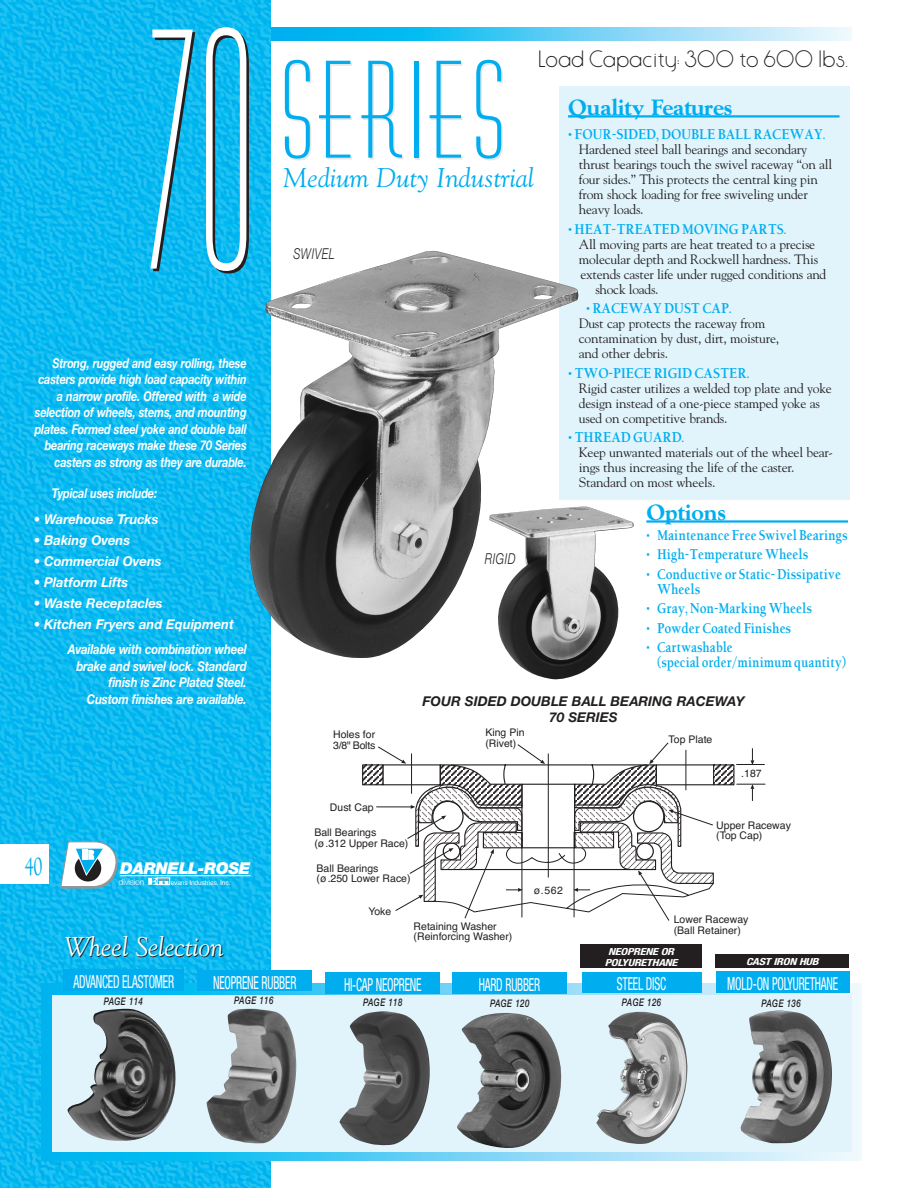
<style>
.page{position:relative;width:918px;height:1188px;background:#fff}
.page>*{position:absolute;margin:0;border:0;box-sizing:border-box;transform-origin:0 0}
.t1{font:332.85px "Huxley Vertical BT";color:#fff;scale:.66 1}
.t2{font:135px "Huxley Vertical BT";letter-spacing:.05em;color:#00aeef}
.t3{font:italic 27px "Goudy";color:#00aeef}
.t4{font:italic 27px "Goudy";letter-spacing:-.01em;color:#fff}
.t5{font:500 27px "Berkeley";color:#00aeef;scale:.65 1}
.t6{font:800 22.5px "Goudy";color:#00aeef}
.t7{font:21px "Aase Font";letter-spacing:-.015em;color:#231f20}
.for_Wheels{font:condensed 18px "Helvetica Neue LT Std";letter-spacing:-.02em;color:#fff;scale:.65 1}
.t8{font:italic 900 16.35px "Helvetica Neue";letter-spacing:-.025em;color:#fff}
.t9{font:italic 300 15px "Helvetica Neue LT Std";letter-spacing:.05em;color:#231f20;scale:.75 1}
.per_Sal{font:13.5px/15px "Goudy";letter-spacing:-.015em;color:#231f20}
.t10{font:italic 700 13.5px/16.5px "Helvetica Neue LT Std";letter-spacing:-.015em;color:#fff;text-align:right;scale:.81 1}
.per_Sal_2{font:700 13.5px/15px "Berkeley Oldstyle";letter-spacing:-.015em;color:#00aeef;scale:.85 1}
.t11{font:italic 700 13.5px/16.5px "Helvetica Neue LT Std";letter-spacing:-.015em;color:#fff;text-align:right;scale:.85 1}
.per_Sal_2-2{font:700 13.5px "Berkeley Oldstyle";letter-spacing:-.015em;color:#00aeef}
.t12{font:italic 700 13.5px "Helvetica Neue LT Std";letter-spacing:-.015em;color:#fff;scale:.96 1}
.per_Sal_2-3{font:700 13.5px/15px "Berkeley Oldstyle";letter-spacing:-.015em;color:#00aeef;scale:.83 1}
.t13{font:italic 700 13.5px "Helvetica Neue LT Std";color:#231f20}
.t14{font:10.5px/10.5px "Helvetica";color:#231f20}
.t15{font:italic 500 10.5px "Helvetica Neue LT Std";letter-spacing:.05em;color:#231f20;scale:.75 1}
.for_Wheels-2{font:italic 700 condensed 9.75px/10.5px "Helvetica Neue LT Std";letter-spacing:-.02em;color:#fff;text-align:center;scale:1.25 1}
.t16{font:300 8.7px "Helvetica Neue";letter-spacing:-.025em;color:#fff}
.t17{font:6.75px "Helvetica";letter-spacing:-.025em;color:#fff}
</style>
<div class="page">
<svg style="left:270px;top:27px;width:581px;height:13px;background:#63cff5"></svg>
<img style="left:0;top:0;width:270px;height:1188px">
<hr style="left:120px;top:875px;width:130px;height:1px;background:#fff">
<svg style="left:60px;top:841px;width:58px;height:48px"></svg>
<svg style="left:147px;top:878px;width:21px;height:7px"></svg>
<div style="left:157px;top:878px;width:13px;height:7px;border:1px solid #fff"></div>
<div style="left:0;top:844px;width:49px;height:40px;background:#fff"></div>
<svg style="left:42px;top:983px;width:820px;height:178px;background:#69d2f5"></svg>
<div style="left:52px;top:995px;width:800px;height:157px;background:#e1f4fc"></div>
<hr style="left:376px;top:807px;width:35px;height:1px;background:#231f20">
<svg style="left:714px;top:764px;width:20px;height:21px"></svg>
<svg style="left:362px;top:764px;width:15px;height:21px"></svg>
<svg style="left:737px;top:748px;width:27px;height:17px"></svg>
<svg style="left:737px;top:784px;width:28px;height:17px"></svg>
<svg style="left:377px;top:742px;width:337px;height:179px"></svg>
<img style="left:512px;top:507px;width:122px;height:173px">
<div style="left:559px;top:86px;width:291px;height:414px;background:#e1f4fc"></div>
<hr style="left:568px;top:115px;width:272px;height:3px;background:#00aeef">
<hr style="left:646px;top:520px;width:202px;height:3px;background:#00aeef">
<img style="left:250px;top:251px;width:329px;height:407px">
<div style="left:64px;top:969px;width:120px;height:21px;background:#00aeef"></div>
<img style="left:67px;top:1009px;width:109px;height:132px">
<div style="left:198px;top:970px;width:114px;height:21px;background:#00aeef"></div>
<img style="left:207px;top:1009px;width:89px;height:134px">
<div style="left:452px;top:972px;width:115px;height:22px;background:#00aeef"></div>
<div style="left:326px;top:972px;width:114px;height:21px;background:#00aeef"></div>
<img style="left:339px;top:1011px;width:91px;height:134px">
<img style="left:457px;top:1013px;width:105px;height:135px">
<div style="left:582px;top:972px;width:120px;height:21px;background:#00aeef"></div>
<img style="left:596px;top:1012px;width:91px;height:132px">
<div style="left:580px;top:945px;width:122px;height:23px;background:#231f20"></div>
<div style="left:715px;top:954px;width:134px;height:13px;background:#231f20"></div>
<div style="left:716px;top:972px;width:133px;height:21px;background:#00aeef"></div>
<img style="left:740px;top:1010px;width:92px;height:133px">
<p class="t1" style="left:143px;top:-25px;width:170px">70</p>
<p class="t10" style="left:35px;top:354px;width:263px">Strong, rugged and easy rolling, these casters provide high load capacity within a narrow profile. Offered with a wide selection of wheels, stems, and mounting plates. Formed steel yoke and double ball bearing raceways make these 70 Series casters as strong as they are durable.</p>
<p class="t10" style="left:52px;top:485px;width:131px">Typical uses include:</p>
<p class="t12" style="left:34px;top:511px;width:132px">• Warehouse Trucks</p>
<p class="t12" style="left:34px;top:532px;width:102px">• Baking Ovens</p>
<p class="t12" style="left:34px;top:553px;width:135px">• Commercial Ovens</p>
<p class="t12" style="left:34px;top:574px;width:100px">• Platform Lifts</p>
<p class="t12" style="left:34px;top:595px;width:136px">• Waste Receptacles</p>
<p class="t12" style="left:34px;top:616px;width:210px">• Kitchen Fryers and Equipment</p>
<p class="t11" style="left:68px;top:641px;width:212px">Available with combination wheel brake and swivel lock. Standard finish is Zinc Plated Steel.<br>Custom finishes are available.</p>
<h3 class="t5" style="left:25px;top:852px;width:29px">40</h3>
<p class="t8" style="left:120px;top:858px;width:132px">DARNELL-ROSE</p>
<p class="t16" style="left:119px;top:875px;width:27px">division</p>
<p class="t17" style="left:171px;top:877px;width:61px">evans Industries, Inc.</p>
<p class="t7" style="left:538px;top:47px;width:311px">Load Capacity: 300 to 600 lbs.</p>
<p class="t2" style="left:280px;top:38px;width:227px">SERIES</p>
<p class="t6" style="left:568px;top:94px;width:166px">Quality Features</p>
<p class="per_Sal_2-2" style="left:568px;top:126px;width:259px">• FOUR-SIDED, DOUBLE BALL RACEWAY.</p>
<p class="per_Sal" style="left:579px;top:142px;width:255px">Hardened steel ball bearings and secondary thrust bearings touch the swivel raceway “on all four sides.” This protects the central king pin from shock loading for free swiveling under heavy loads.</p>
<p class="per_Sal_2-2" style="left:568px;top:221px;width:220px">• HEAT-TREATED MOVING PARTS.</p>
<p class="per_Sal" style="left:579px;top:236px;width:238px">All moving parts are heat treated to a precise</p>
<p class="per_Sal" style="left:579px;top:251px;width:241px">molecular depth and Rockwell hardness. This</p>
<p class="per_Sal" style="left:580px;top:266px;width:248px">extends caster life under rugged conditions and</p>
<p class="per_Sal" style="left:595px;top:281px;width:65px">shock loads.</p>
<p class="per_Sal_2-2" style="left:586px;top:300px;width:147px">• RACEWAY DUST CAP.</p>
<p class="per_Sal" style="left:579px;top:316px;width:202px">Dust cap protects the raceway from contamination by dust, dirt, moisture, and other debris.</p>
<p class="per_Sal_2-2" style="left:568px;top:365px;width:183px">• TWO-PIECE RIGID CASTER.</p>
<p class="per_Sal" style="left:579px;top:380px;width:255px">Rigid caster utilizes a welded top plate and yoke design instead of a one-piece stamped yoke as used on competitive brands.</p>
<p class="per_Sal_2-2" style="left:568px;top:429px;width:118px">• THREAD GUARD.</p>
<p class="per_Sal" style="left:579px;top:445px;width:256px">Keep unwanted materials out of the wheel bear&shy;ings thus increasing the life of the caster.<br>Standard on most wheels.</p>
<p class="t6" style="left:646px;top:500px;width:82px">Options</p>
<p class="per_Sal_2" style="left:646px;top:528px;width:239px">• Maintenance Free Swivel Bearings</p>
<p class="per_Sal_2" style="left:646px;top:547px;width:192px">• High-Temperature Wheels</p>
<p class="per_Sal_2" style="left:657px;top:567px;width:218px;text-indent:-11px">• Conductive or Static- Dissipative<br>Wheels</p>
<p class="per_Sal_2" style="left:646px;top:601px;width:197px">• Gray, Non-Marking Wheels</p>
<p class="per_Sal_2" style="left:646px;top:621px;width:172px">• Powder Coated Finishes</p>
<p class="per_Sal_2-3" style="left:657px;top:640px;width:229px;text-indent:-11px">• Cartwashable<br>(special order/minimum quantity)</p>
<p class="t3" style="left:284px;top:161px;width:252px">Medium Duty Industrial</p>
<p class="t9" style="left:294px;top:245px;width:57px">SWIVEL</p>
<p class="t9" style="left:485px;top:550px;width:42px">RIGID</p>
<p class="t14" style="left:333px;top:730px;width:44px">Holes for<br>3/8" Bolts</p>
<p class="t14" style="left:330px;top:802px;width:45px">Dust Cap</p>
<p class="t14" style="left:314px;top:828px;width:95px">Ball Bearings (ø.312 Upper Race)</p>
<p class="t14" style="left:317px;top:863px;width:95px">Ball Bearings (ø.250 Lower Race)</p>
<p class="t13" style="left:423px;top:693px;width:323px">FOUR SIDED DOUBLE BALL BEARING RACEWAY</p>
<p class="t13" style="left:549px;top:709px;width:70px">70 SERIES</p>
<p class="t14" style="left:485px;top:728px;width:41px">King Pin (Rivet)</p>
<p class="t14" style="left:534px;top:886px;width:30px">ø.562</p>
<p class="t14" style="left:669px;top:735px;width:45px">Top Plate</p>
<p class="t14" style="left:741px;top:769px;width:22px">.187</p>
<p class="t14" style="left:716px;top:820px;width:76px">Upper Raceway (Top Cap)</p>
<p class="t4" style="left:65px;top:931px;width:160px">Wheel Selection</p>
<p class="for_Wheels" style="left:73px;top:971px;width:156px">ADVANCED ELASTOMER</p>
<p class="t15" style="left:104px;top:995px;width:54px">PAGE 114</p>
<p class="for_Wheels" style="left:213px;top:972px;width:130px">NEOPRENE RUBBER</p>
<p class="t15" style="left:234px;top:994px;width:54px">PAGE 116</p>
<p class="t14" style="left:368px;top:906px;width:24px">Yoke</p>
<p class="t14" style="left:414px;top:921px;width:100px">Retaining Washer (Reinforcing Washer)</p>
<p class="for_Wheels" style="left:344px;top:974px;width:121px">HI-CAP NEOPRENE</p>
<p class="for_Wheels" style="left:479px;top:974px;width:96px">HARD RUBBER</p>
<p class="t15" style="left:363px;top:997px;width:54px">PAGE 118</p>
<p class="t15" style="left:490px;top:998px;width:54px">PAGE 120</p>
<p class="t14" style="left:674px;top:915px;width:76px">Lower Raceway (Ball Retainer)</p>
<p class="for_Wheels-2" style="left:605px;top:947px;width:60px">NEOPRENE OR<br>POLYURETHANE</p>
<p class="t15" style="left:622px;top:996px;width:54px">PAGE 126</p>
<p class="for_Wheels" style="left:617px;top:973px;width:77px">STEEL DISC</p>
<p class="for_Wheels-2" style="left:746px;top:956px;width:60px">CAST IRON HUB</p>
<p class="for_Wheels" style="left:727px;top:974px;width:172px">MOLD-ON POLYURETHANE</p>
<p class="t15" style="left:761px;top:997px;width:54px">PAGE 136</p>
</div>
